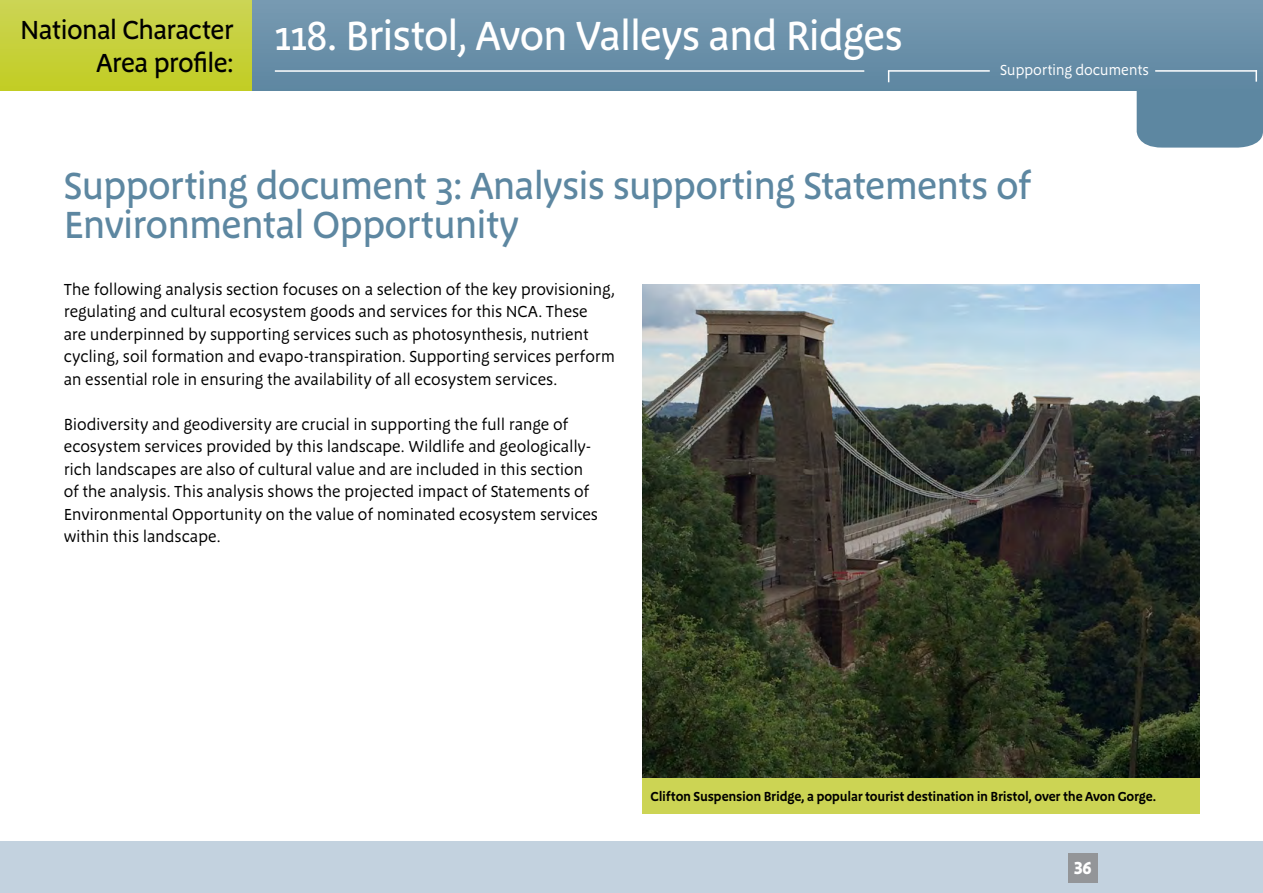
<style>
.page{position:relative;width:1263px;height:893px;background:#fff}
.page>*{position:absolute;margin:0;border:0;box-sizing:border-box;transform-origin:0 0}
.t1{font:500 42px "Megano";letter-spacing:-.03em;color:#fff}
.t2{font:500 39px/39px "Megano";letter-spacing:-.03em;color:#5d87a1}
.t3{font:500 27px/33px "Megano";letter-spacing:-.03em;color:#000;text-align:right}
.t4{font:700 18px "Megano LF";color:#fff}
.t5{font:16.5px/22.5px "Megano TF";letter-spacing:-.01em;color:#000}
.t6{font:15px "Megano";letter-spacing:-.02em;color:#fff}
.t7{font:600 13.5px "Megano TF";letter-spacing:-.02em;color:#000}
</style>
<div class="page">
<div style="left:0;top:0;width:1263px;height:90px;background:linear-gradient(to bottom,#cbd456,#c1cd25)"></div>
<div style="left:0;top:842px;width:1263px;height:51px;background:#c3d2df"></div>
<div style="left:1137px;top:90px;width:126px;height:58px;background:#5d87a1"></div>
<div style="left:253px;top:0;width:1010px;height:90px;background:#6a90a9"></div>
<img style="left:642px;top:285px;width:557px;height:493px">
<div style="left:642px;top:778px;width:557px;height:36px;background:#ccd454"></div>
<div style="left:1068px;top:853px;width:30px;height:30px;background:#939598"></div>
<hr style="left:275px;top:70px;width:589px;height:2px;background:#fff">
<hr style="left:888px;top:70px;width:102px;height:2px;background:#fff">
<svg style="left:1255px;top:72px;width:2px;height:10px"></svg>
<hr style="left:1155px;top:70px;width:102px;height:2px;background:#fff">
<h3 class="t3" style="left:20px;top:13px;width:215px">National Character<br>Area profile:</h3>
<h1 class="t1" style="left:275px;top:11px;width:630px">118. Bristol, Avon Valleys and Ridges</h1>
<p class="t6" style="left:1000px;top:61px;width:150px">Supporting documents</p>
<h2 class="t2" style="left:64px;top:166px;width:969px">Supporting document 3: Analysis supporting Statements of<br>Environmental Opportunity</h2>
<p class="t5" style="left:64px;top:278px;width:553px">The following analysis section focuses on a selection of the key provisioning, regulating and cultural ecosystem goods and services for this NCA. These<br>are underpinned by supporting services such as photosynthesis, nutrient cycling, soil formation and evapo-transpiration. Supporting services perform an essential role in ensuring the availability of all ecosystem services.</p>
<p class="t5" style="left:64px;top:413px;width:536px">Biodiversity and geodiversity are crucial in supporting the full range of ecosystem services provided by this landscape. Wildlife and geologically&shy;rich landscapes are also of cultural value and are included in this section of the analysis. This analysis shows the projected impact of Statements of Environmental Opportunity on the value of nominated ecosystem services within this landscape.</p>
<p class="t7" style="left:651px;top:788px;width:507px">Clifton Suspension Bridge, a popular tourist destination in Bristol, over the Avon Gorge.</p>
<p class="t4" style="left:1073px;top:857px;width:20px">36</p>
</div>
